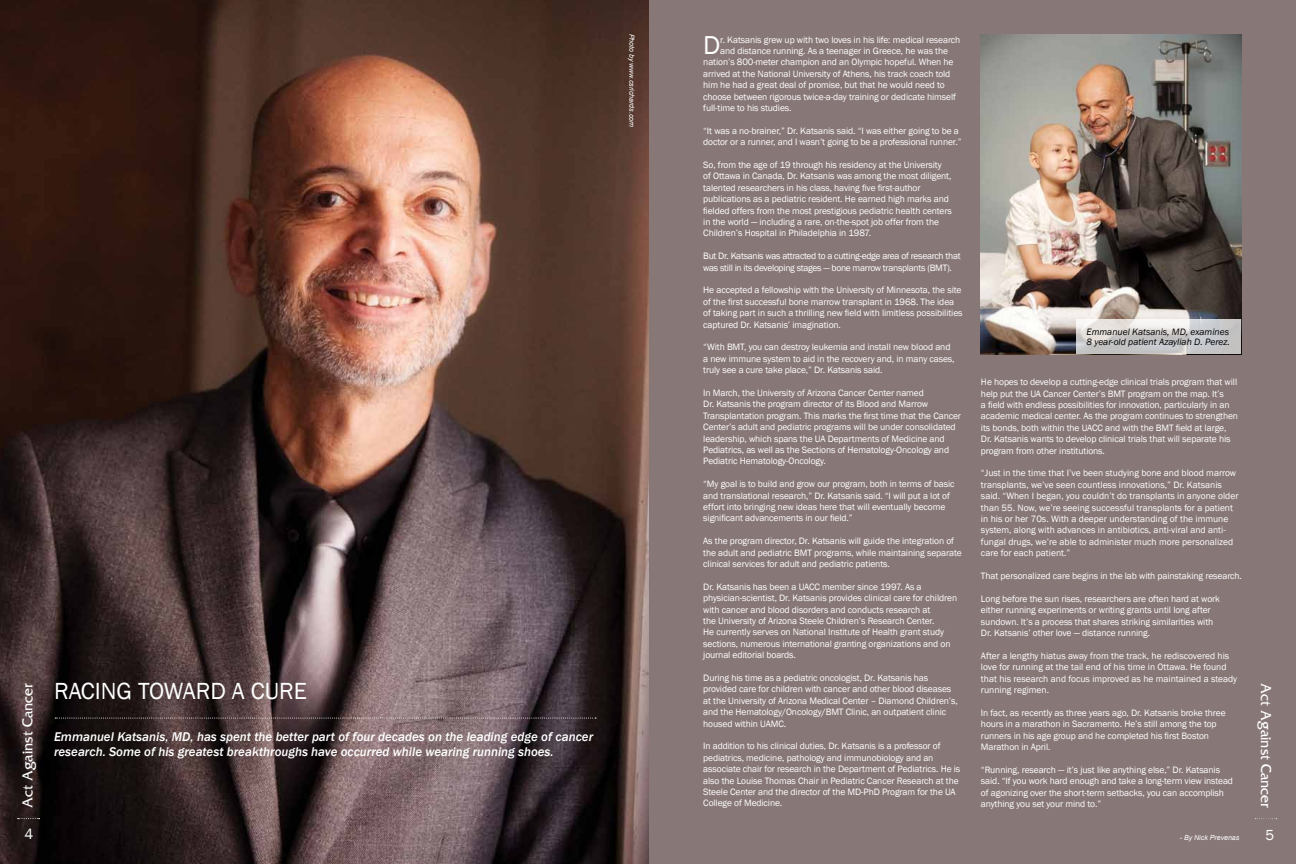
<style>
.page{position:relative;width:1296px;height:864px;background:#fff}
.page>*{position:absolute;margin:0;border:0;box-sizing:border-box;transform-origin:0 0}
.t1{font:26.6px "Franklin Gothic";color:#fff}
.t2{font:24px "Franklin Gothic";color:#fff}
.t3{font:15px "Fritz Quadrata";color:#fff}
.t4{font:15px "Franklin Gothic";color:#fff}
.t5{font:italic 500 13px/15.6px "Franklin Gothic";color:#fff}
.t6{font:9.5px/11.4px "Franklin Gothic";letter-spacing:-.01em;color:#fff}
.t7{font:9.5px/11.4px "Franklin Gothic";letter-spacing:-.03em;color:#fff}
.t8{font:italic 9.5px/10px "Franklin Gothic";color:#000}
.t9{font:italic 7px "Arial";color:#fff}
</style>
<div class="page">
<div style="left:648px;top:0;width:648px;height:864px;background:#877"></div>
<img style="left:0;top:0;width:648px;height:864px">
<svg style="left:55px;top:718px;width:541px;height:1px"></svg>
<img style="left:981px;top:35px;width:260px;height:319px">
<svg style="left:18px;top:818px;width:22px;height:1px"></svg>
<svg style="left:1255px;top:818px;width:22px;height:1px"></svg>
<svg style="left:1077px;top:320px;width:164px;height:34px;background:#d1d0d0"></svg>
<p class="t9" style="left:637px;top:34px;width:95px;rotate:90deg">Photo by www.csrichards.com</p>
<h1 class="t1" style="left:703px;top:29px;width:19px">D</h1>
<p class="t6" style="left:720px;top:34px;width:242px">r. Katsanis grew up with two loves in his life: medical research</p>
<p class="t6" style="left:720px;top:45px;width:229px">and distance running. As a teenager in Greece, he was the</p>
<p class="t6" style="left:703px;top:57px;width:252px">nation’s 800-meter champion and an Olympic hopeful. When he</p>
<p class="t6" style="left:703px;top:68px;width:249px">arrived at the National University of Athens, his track coach told</p>
<p class="t6" style="left:703px;top:80px;width:243px">him he had a great deal of promise, but that he would need to</p>
<p class="t6" style="left:703px;top:91px;width:254px">choose between rigorous twice-a-day training or dedicate himself</p>
<p class="t6" style="left:703px;top:102px;width:90px">full-time to his studies.</p>
<p class="t6" style="left:703px;top:125px;width:260px">“It was a no-brainer,” Dr. Katsanis said. “I was either going to be a doctor or a runner, and I wasn’t going to be a professional runner.”</p>
<p class="t6" style="left:703px;top:159px;width:250px">So, from the age of 19 through his residency at the University<br>of Ottawa in Canada, Dr. Katsanis was among the most diligent, talented researchers in his class, having five first-author publications as a pediatric resident. He earned high marks and fielded offers from the most prestigious pediatric health centers in the world — including a rare, on-the-spot job offer from the Children’s Hospital in Philadelphia in 1987.</p>
<p class="t7" style="left:703px;top:251px;width:259px">But Dr. Katsanis was attracted to a cutting-edge area of research that was still in its developing stages — bone marrow transplants (BMT).</p>
<p class="t6" style="left:703px;top:285px;width:261px">He accepted a fellowship with the University of Minnesota, the site of the first successful bone marrow transplant in 1968. The idea of taking part in such a thrilling new field with limitless possibilities captured Dr. Katsanis’ imagination.</p>
<p class="t6" style="left:703px;top:342px;width:253px">“With BMT, you can destroy leukemia and install new blood and a new immune system to aid in the recovery and, in many cases, truly see a cure take place,” Dr. Katsanis said.</p>
<p class="t6" style="left:703px;top:387px;width:259px">In March, the University of Arizona Cancer Center named<br>Dr. Katsanis the program director of its Blood and Marrow Transplantation program. This marks the first time that the Cancer Center’s adult and pediatric programs will be under consolidated leadership, which spans the UA Departments of Medicine and Pediatrics, as well as the Sections of Hematology-Oncology and Pediatric Hematology-Oncology.</p>
<p class="t6" style="left:703px;top:479px;width:253px">“My goal is to build and grow our program, both in terms of basic and translational research,” Dr. Katsanis said. “I will put a lot of effort into bringing new ideas here that will eventually become significant advancements in our field.”</p>
<p class="t6" style="left:703px;top:536px;width:260px">As the program director, Dr. Katsanis will guide the integration of the adult and pediatric BMT programs, while maintaining separate clinical services for adult and pediatric patients.</p>
<p class="t6" style="left:703px;top:581px;width:255px">Dr. Katsanis has been a UACC member since 1997. As a physician-scientist, Dr. Katsanis provides clinical care for children with cancer and blood disorders and conducts research at<br>the University of Arizona Steele Children’s Research Center.<br>He currently serves on National Institute of Health grant study sections, numerous international granting organizations and on journal editorial boards.</p>
<p class="t6" style="left:703px;top:672px;width:256px">During his time as a pediatric oncologist, Dr. Katsanis has provided care for children with cancer and other blood diseases at the University of Arizona Medical Center – Diamond Children’s, and the Hematology/Oncology/BMT Clinic, an outpatient clinic housed within UAMC.</p>
<p class="t6" style="left:703px;top:741px;width:259px">In addition to his clinical duties, Dr. Katsanis is a professor of pediatrics, medicine, pathology and immunobiology and an associate chair for research in the Department of Pediatrics. He is also the Louise Thomas Chair in Pediatric Cancer Research at the Steele Center and the director of the MD-PhD Program for the UA College of Medicine.</p>
<p class="t8" style="left:1086px;top:327px;width:145px">Emmanuel Katsanis, MD, examines<br>8 year-old patient Azayliah D. Perez.</p>
<p class="t6" style="left:981px;top:377px;width:259px">He hopes to develop a cutting-edge clinical trials program that will help put the UA Cancer Center’s BMT program on the map. It’s<br>a field with endless possibilities for innovation, particularly in an academic medical center. As the program continues to strengthen its bonds, both within the UACC and with the BMT field at large, Dr. Katsanis wants to develop clinical trials that will separate his program from other institutions.</p>
<p class="t6" style="left:981px;top:468px;width:259px">“Just in the time that I’ve been studying bone and blood marrow transplants, we’ve seen countless innovations,” Dr. Katsanis said. “When I began, you couldn’t do transplants in anyone older than 55. Now, we’re seeing successful transplants for a patient in his or her 70s. With a deeper understanding of the immune system, along with advances in antibiotics, anti-viral and anti&shy;fungal drugs, we’re able to administer much more personalized care for each patient.”</p>
<p class="t6" style="left:981px;top:570px;width:262px">That personalized care begins in the lab with painstaking research.</p>
<p class="t6" style="left:981px;top:593px;width:240px">Long before the sun rises, researchers are often hard at work either running experiments or writing grants until long after sundown. It’s a process that shares striking similarities with Dr. Katsanis’ other love — distance running.</p>
<p class="t6" style="left:981px;top:650px;width:258px">After a lengthy hiatus away from the track, he rediscovered his love for running at the tail end of his time in Ottawa. He found that his research and focus improved as he maintained a steady running regimen.</p>
<p class="t6" style="left:981px;top:707px;width:246px">In fact, as recently as three years ago, Dr. Katsanis broke three hours in a marathon in Sacramento. He’s still among the top runners in his age group and he completed his first Boston Marathon in April.</p>
<p class="t6" style="left:981px;top:764px;width:254px">“Running, research — it’s just like anything else,” Dr. Katsanis said. “If you work hard enough and take a long-term view instead of agonizing over the short-term setbacks, you can accomplish anything you set your mind to.”</p>
<h2 class="t2" style="left:54px;top:676px;width:255px">RACING TOWARD A CURE</h2>
<h3 class="t3" style="left:1274px;top:683px;width:126px;rotate:90deg">Act Against Cancer</h3>
<h3 class="t3" style="left:19px;top:808px;width:126px;rotate:-90deg">Act Against Cancer</h3>
<h3 class="t4" style="left:25px;top:824px;width:10px">4</h3>
<h3 class="t4" style="left:1265px;top:826px;width:10px">5</h3>
<h3 class="t5" style="left:54px;top:729px;width:541px">Emmanuel Katsanis, MD, has spent the better part of four decades on the leading edge of cancer research. Some of his greatest breakthroughs have occurred while wearing running shoes.</h3>
<h3 class="t4" style="left:24px;top:827px;width:10px">4</h3>
<p class="t9" style="left:1180px;top:833px;width:61px">- By Nick Prevenas</p>
</div>
